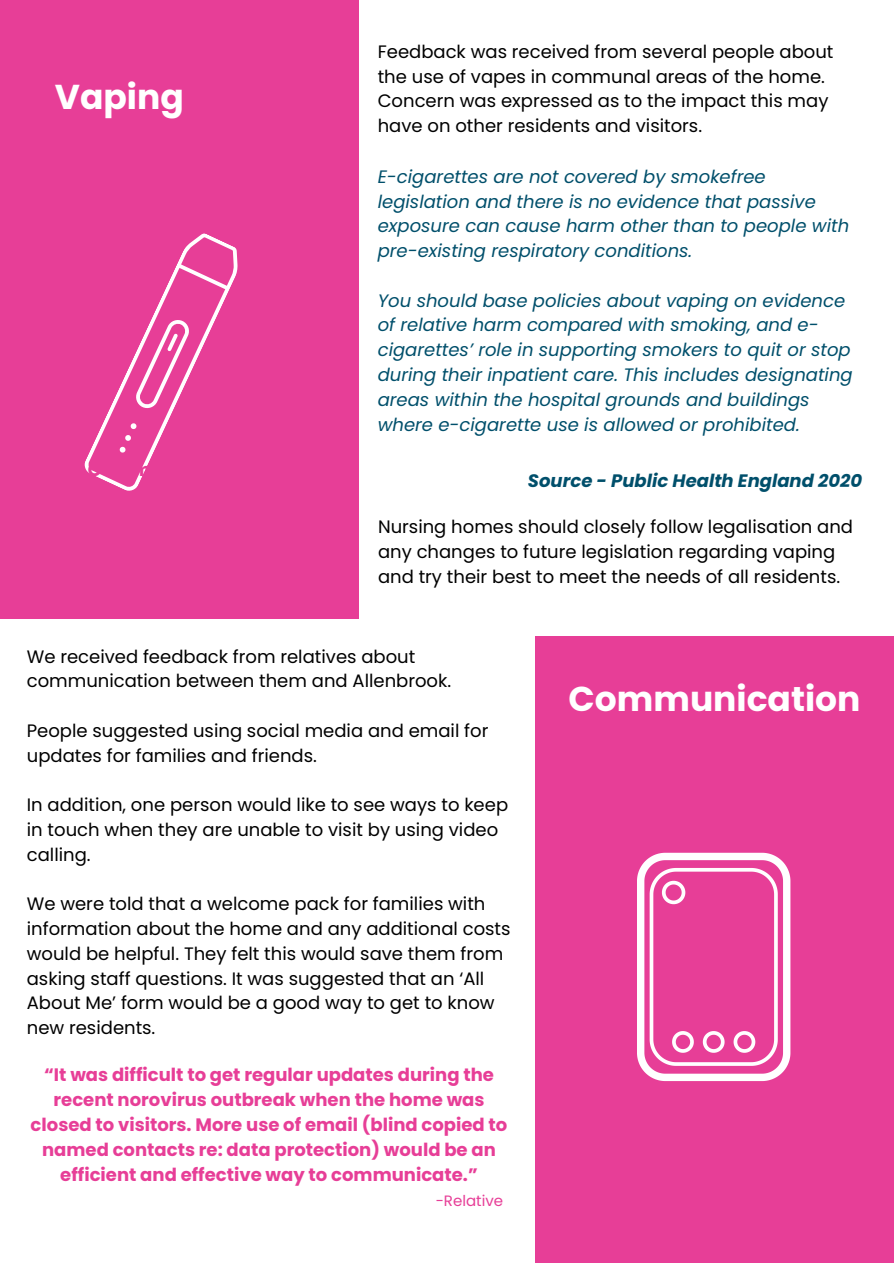
<style>
.page{position:relative;width:894px;height:1264px;background:#fff}
.page>*{position:absolute;margin:0;border:0;box-sizing:border-box;transform-origin:0 0}
.t1{font:700 34.5px "Poppins";color:#fff}
.t2{font:18px/24.8px "Poppins";color:#000}
.t3{font:italic 18px/24.8px "Poppins";color:#004f6b}
.t4{font:700 18px/24.8px "Poppins";color:#e73e97;text-align:center}
.t5{font:italic 700 18px "Poppins";color:#004f6b}
.t6{font:15px "Poppins";color:#e73e97}
</style>
<div class="page">
<div style="left:0;top:0;width:358px;height:618px;background:#e73e97"></div>
<svg style="left:84px;top:233px;width:154px;height:258px"></svg>
<div style="left:535px;top:636px;width:358px;height:626px;background:#e73e97"></div>
<svg style="left:637px;top:852px;width:154px;height:230px"></svg>
<h2 class="t1" style="left:55px;top:72px;width:130px">Vaping</h2>
<h2 class="t2" style="left:377px;top:39px;width:457px">Feedback was received from several people about the use of vapes in communal areas of the home.<br>Concern was expressed as to the impact this may have on other residents and visitors.</h2>
<h3 class="t3" style="left:377px;top:164px;width:473px">E-cigarettes are not covered by smokefree legislation and there is no evidence that passive exposure can cause harm other than to people with pre-existing respiratory conditions.</h3>
<h2 class="t3" style="left:377px;top:288px;width:476px">You should base policies about vaping on evidence of relative harm compared with smoking, and e&shy;cigarettes’ role in supporting smokers to quit or stop during their inpatient care. This includes designating areas within the hospital grounds and buildings where e-cigarette use is allowed or prohibited.</h2>
<p class="t5" style="left:527px;top:468px;width:336px">Source - Public Health England 2020</p>
<h3 class="t2" style="left:378px;top:515px;width:476px">Nursing homes should closely follow legalisation and any changes to future legislation regarding vaping and try their best to meet the needs of all residents.</h3>
<h3 class="t2" style="left:27px;top:644px;width:426px">We received feedback from relatives about communication between them and Allenbrook.</h3>
<h3 class="t2" style="left:27px;top:718px;width:463px">People suggested using social media and email for updates for families and friends.</h3>
<h2 class="t2" style="left:27px;top:792px;width:482px">In addition, one person would like to see ways to keep in touch when they are unable to visit by using video calling.</h2>
<h3 class="t2" style="left:27px;top:891px;width:485px">We were told that a welcome pack for families with information about the home and any additional costs would be helpful. They felt this would save them from asking staff questions. It was suggested that an ‘All About Me’ form would be a good way to get to know new residents.</h3>
<h3 class="t4" style="left:31px;top:1062px;width:478px">“It was difficult to get regular updates during the recent norovirus outbreak when the home was closed to visitors. More use of email (blind copied to named contacts re: data protection) would be an efficient and effective way to communicate.”</h3>
<h1 class="t6" style="left:435px;top:1189px;width:69px">-Relative</h1>
<h3 class="t1" style="left:568px;top:675px;width:293px">Communication</h3>
</div>
